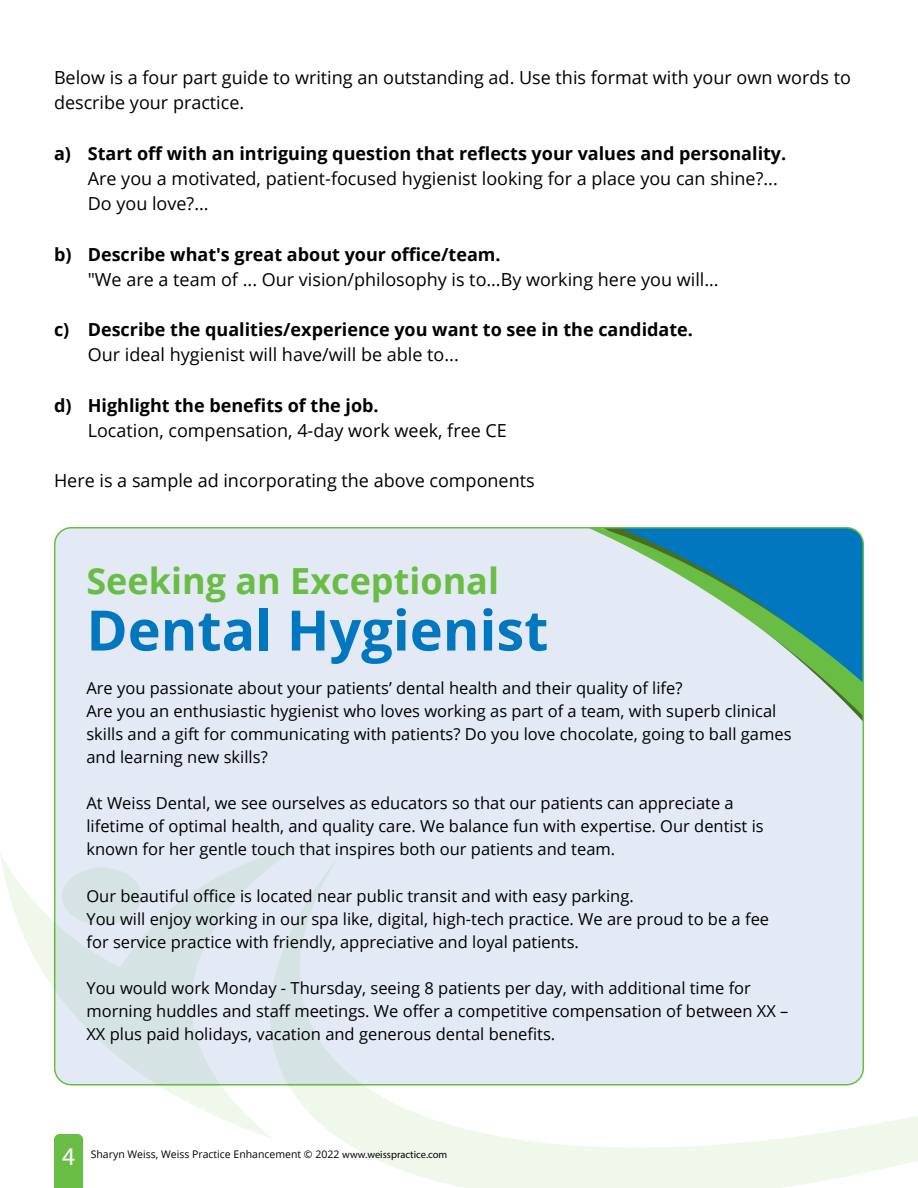
<style>
.page{position:relative;width:918px;height:1188px;background:#fff}
.page>*{position:absolute;margin:0;border:0;box-sizing:border-box;transform-origin:0 0}
.t1{font:700 55.8px "Open Sans";color:#0077be}
.t2{font:700 36px "Open Sans";color:#69bd45}
.t3{font:25.5px "Myriad Pro";color:#fff}
.t4{font:18px/25.2px "Open Sans";color:#000}
.t5{font:700 18px "Open Sans";color:#000}
.t6{font:16.5px/23.1px "Open Sans";color:#000}
.t7{font:10.5px "Open Sans";color:#000}
.s1{font-family:"Myriad Pro"}
</style>
<div class="page">
<svg style="left:0;top:845px;width:256px;height:295px"></svg>
<svg style="left:256px;top:1073px;width:662px;height:115px"></svg>
<div style="left:54px;top:1134px;width:29px;height:54px;background:#69bd45"></div>
<div style="left:55px;top:528px;width:808px;height:557px;background:#e4e9f6;border-radius:17px"></div>
<svg style="left:593px;top:528px;width:270px;height:191px"></svg>
<p class="t4" style="left:54px;top:65px;width:798px">Below is a four part guide to writing an outstanding ad. Use this format with your own words to describe your practice.</p>
<p class="t5" style="left:54px;top:141px;width:734px">a) Start off with an intriguing question that reflects your values and personality.</p>
<p class="t4" style="left:88px;top:165px;width:692px">Are you a motivated, patient-focused hygienist looking for a place you can shine?...<br>Do you love?...</p>
<p class="t5" style="left:54px;top:241px;width:448px">b) Describe what's great about your office/team.</p>
<p class="t4" style="left:88px;top:266px;width:632px">"We are a team of ... Our vision/philosophy is to…By working here you will…</p>
<p class="t5" style="left:54px;top:317px;width:641px">c) Describe the qualities/experience you want to see in the candidate.</p>
<p class="t4" style="left:88px;top:342px;width:373px">Our ideal hygienist will have/will be able to...</p>
<p class="t5" style="left:54px;top:393px;width:326px">d) Highlight the benefits of the job.</p>
<p class="t4" style="left:88px;top:417px;width:421px">Location, compensation, 4-day work week, free CE</p>
<p class="t4" style="left:54px;top:468px;width:482px">Here is a sample ad incorporating the above components</p>
<h2 class="t2" style="left:86px;top:556px;width:414px">Seeking an Exceptional</h2>
<h1 class="t1" style="left:86px;top:591px;width:463px">Dental Hygienist</h1>
<p class="t6" style="left:86px;top:676px;width:707px">Are you passionate about your patients’ dental health and their quality of life?<br>Are you an enthusiastic hygienist who loves working as part of a team, with superb clinical skills and a gift for communicating with patients? Do you love chocolate, going to ball games and learning new skills?</p>
<p class="t6" style="left:86px;top:791px;width:679px">At Weiss Dental, we see ourselves as educators so that our patients can appreciate a lifetime of optimal health, and quality care. We balance fun with expertise. Our dentist is known for her gentle touch that inspires both our patients and team.</p>
<p class="t6" style="left:86px;top:884px;width:684px">Our beautiful office is located near public transit and with easy parking.<br>You will enjoy working in our spa like, digital, high-tech practice. We are proud to be a fee for service practice with friendly, appreciative and loyal patients.</p>
<p class="t6" style="left:86px;top:976px;width:704px">You would work Monday - Thursday, seeing 8 patients per day, with additional time for morning huddles and staff meetings. We offer a competitive compensation of between XX –<br>XX plus paid holidays, vacation and generous dental benefits.</p>
<h3 class="t3" style="left:62px;top:1140px;width:15px">4</h3>
<p class="t7" style="left:91px;top:1147px;width:358px">Sharyn Weiss, Weiss Practice Enhancement © 2022 <span class="s1">www.weisspractice.com</span></p>
</div>
